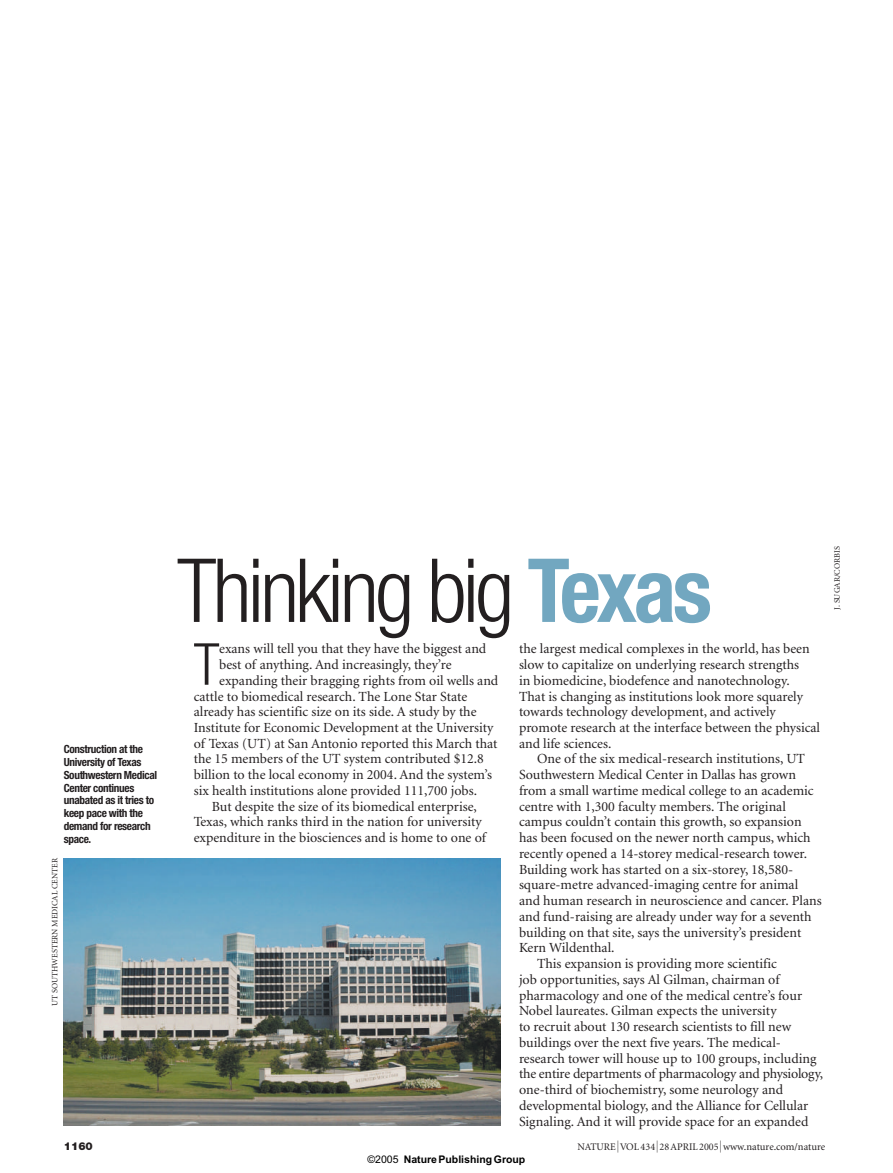
<style>
.page{position:relative;width:893px;height:1173px;background:#fff}
.page>*{position:absolute;margin:0;border:0;box-sizing:border-box;transform-origin:0 0}
.t1{font:300 condensed 88.5px "Msrkxp Helvetica Neue";letter-spacing:-.045em;color:#231f20}
.t2{font:300 condensed 57.9px "Msrkxp Helvetica Neue";color:#231f20}
.t3{font:13.95px/15.8px "Ywqqdt Minion";color:#231f20}
.t4{font:700 condensed 11.25px/12.8px "Lpwhlp Helvetica Neue";letter-spacing:-.03em;color:#231f20}
.t5{font:900 10.8px "Mdspbg Helvetica Neue";color:#231f20}
.t6{font:700 10.5px "Tqyqpw Arial";color:#000}
.t7{font:10.2px "Ywqqdt Minion";color:#231f20}
.t8{font:8.25px "Ywqqdt Minion";color:#231f20}
.s1{font-family:"Lpwhlp Helvetica Neue";font-weight:700;color:#72a7c0}
.s2{font-family:"Svtygy Helvetica Neue";font-weight:300;font-size:12px}
.s3{font-size:10.5px}
.s4{font-family:"Yqhmyl Arial";font-weight:400}
</style>
<div class="page">
<img style="left:64px;top:858px;width:436px;height:268px">
<p class="t4" style="left:64px;top:744px;width:95px">Construction at the<br>University of Texas<br>Southwestern Medical<br>Center continues unabated as it tries to keep pace with the demand for research space.</p>
<p class="t8" style="left:51px;top:1006px;width:149px;rotate:-90deg">UT SOUTHWESTERN MEDICAL CENTER</p>
<h1 class="t1" style="left:177px;top:559px;width:536px">Thinking big <span class="s1">Texas</span></h1>
<h2 class="t2" style="left:194px;top:643px;width:27px">T</h2>
<p class="t3" style="left:219px;top:642px;width:268px">exans will tell you that they have the biggest and</p>
<p class="t3" style="left:219px;top:658px;width:234px">best of anything. And increasingly, they’re</p>
<p class="t3" style="left:219px;top:674px;width:280px">expanding their bragging rights from oil wells and</p>
<p class="t3" style="left:194px;top:689px;width:275px">cattle to biomedical research. The Lone Star State</p>
<p class="t3" style="left:194px;top:705px;width:284px">already has scientific size on its side. A study by the</p>
<p class="t3" style="left:194px;top:721px;width:301px">Institute for Economic Development at the University</p>
<p class="t3" style="left:194px;top:737px;width:305px">of Texas (UT) at San Antonio reported this March that</p>
<p class="t3" style="left:194px;top:752px;width:292px">the 15 members of the UT system contributed $12.8</p>
<p class="t3" style="left:194px;top:768px;width:300px">billion to the local economy in 2004. And the system’s</p>
<p class="t3" style="left:194px;top:784px;width:285px">six health institutions alone provided 111,700 jobs.</p>
<p class="t3" style="left:212px;top:800px;width:267px">But despite the size of its biomedical enterprise,</p>
<p class="t3" style="left:194px;top:815px;width:290px">Texas, which ranks third in the nation for university</p>
<p class="t3" style="left:194px;top:831px;width:294px">expenditure in the biosciences and is home to one of</p>
<p class="t3" style="left:519px;top:642px;width:302px">the largest medical complexes in the world, has been slow to capitalize on underlying research strengths<br>in biomedicine, biodefence and nanotechnology.<br>That is changing as institutions look more squarely towards technology development, and actively promote research at the interface between the physical and life sciences.</p>
<p class="t3" style="left:537px;top:752px;width:269px">One of the six medical-research institutions, UT</p>
<p class="t3" style="left:519px;top:768px;width:279px">Southwestern Medical Center in Dallas has grown</p>
<p class="t3" style="left:519px;top:784px;width:296px">from a small wartime medical college to an academic</p>
<p class="t3" style="left:519px;top:800px;width:268px">centre with 1,300 faculty members. The original</p>
<p class="t3" style="left:519px;top:815px;width:284px">campus couldn’t contain this growth, so expansion</p>
<p class="t3" style="left:519px;top:831px;width:293px">has been focused on the newer north campus, which</p>
<p class="t3" style="left:519px;top:847px;width:289px">recently opened a 14-storey medical-research tower.</p>
<p class="t3" style="left:519px;top:863px;width:276px">Building work has started on a six-storey, 18,580-</p>
<p class="t3" style="left:519px;top:878px;width:281px">square-metre advanced-imaging centre for animal</p>
<p class="t3" style="left:519px;top:894px;width:304px">and human research in neuroscience and cancer. Plans</p>
<p class="t3" style="left:519px;top:910px;width:294px">and fund-raising are already under way for a seventh</p>
<p class="t3" style="left:519px;top:926px;width:284px">building on that site, says the university’s president</p>
<p class="t3" style="left:519px;top:941px;width:97px">Kern Wildenthal.</p>
<p class="t3" style="left:537px;top:957px;width:241px">This expansion is providing more scientific</p>
<p class="t3" style="left:519px;top:973px;width:262px">job opportunities, says Al Gilman, chairman of</p>
<p class="t3" style="left:519px;top:989px;width:284px">pharmacology and one of the medical centre’s four</p>
<p class="t3" style="left:519px;top:1004px;width:259px">Nobel laureates. Gilman expects the university</p>
<p class="t3" style="left:519px;top:1020px;width:274px">to recruit about 130 research scientists to fill new</p>
<p class="t3" style="left:519px;top:1036px;width:263px">buildings over the next five years. The medical-</p>
<p class="t3" style="left:519px;top:1052px;width:299px">research tower will house up to 100 groups, including</p>
<p class="t3" style="left:519px;top:1067px;width:306px">the entire departments of pharmacology and physiology,</p>
<p class="t3" style="left:519px;top:1083px;width:265px">one-third of biochemistry, some neurology and</p>
<p class="t3" style="left:519px;top:1099px;width:291px">developmental biology, and the Alliance for Cellular</p>
<p class="t3" style="left:519px;top:1115px;width:291px">Signaling. And it will provide space for an expanded</p>
<p class="t5" style="left:64px;top:1142px;width:31px">1160</p>
<p class="t7" style="left:577px;top:1143px;width:249px">NATURE<span class="s2">|</span> VOL 434 <span class="s2">|</span> 28 APRIL 2005 <span class="s2">|</span> <span class="s3">www.nature.com/nature</span></p>
<p class="t6" style="left:367px;top:1153px;width:159px"><span class="s4">©2005</span> NaturePublishingGroup</p>
<p class="t8" style="left:833px;top:610px;width:65px;rotate:-90deg">J. SUGAR/CORBIS</p>
</div>
